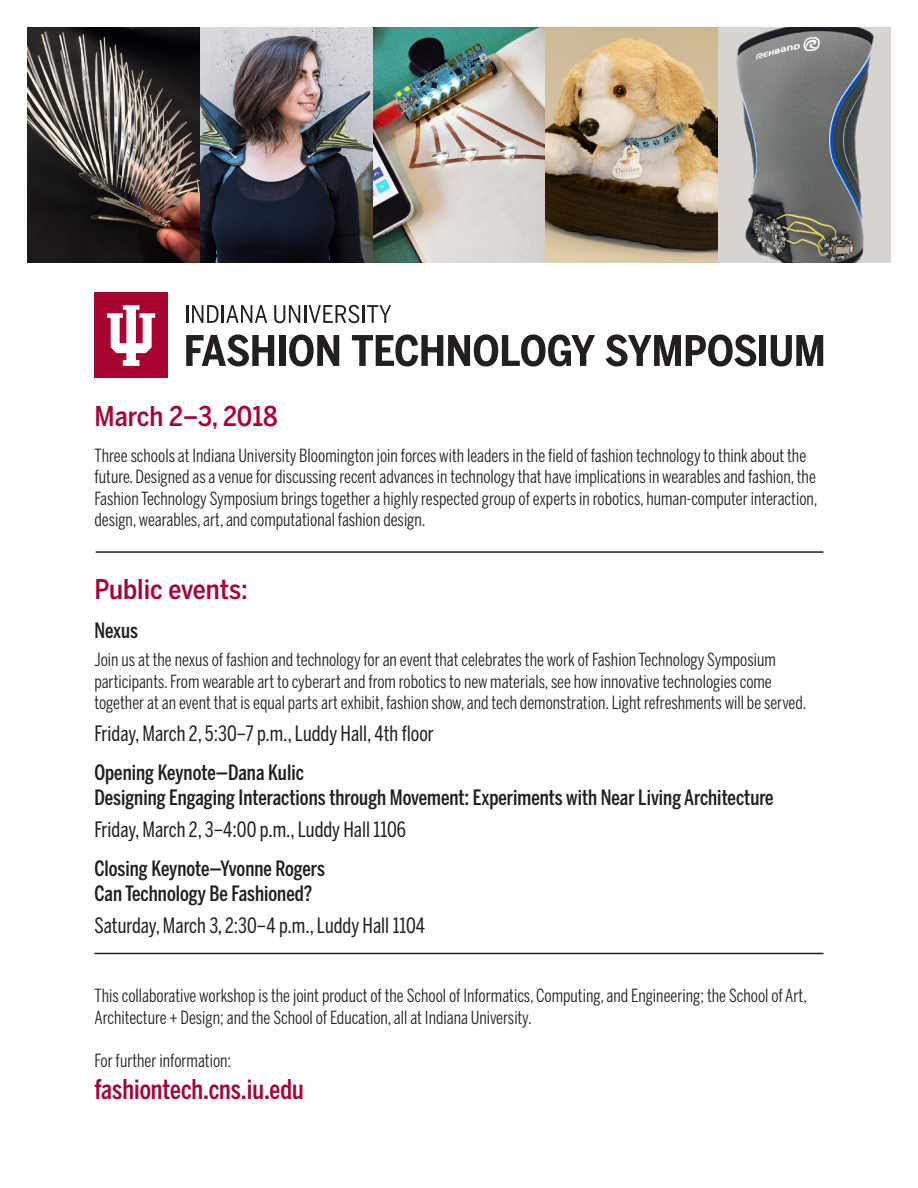
<style>
.page{position:relative;width:918px;height:1188px;background:#fff}
.page>*{position:absolute;margin:0;border:0;box-sizing:border-box;transform-origin:0 0}
.t1{font:500 27px "Benton Sans Cond";color:#a90332}
.t2{font:500 27px "Benton Sans Comp";color:#a90332}
.t3{font:500 21px/25.2px "Benton Sans Comp";color:#231f20}
.t4{font:21px "Benton Sans Comp";color:#231f20}
.t5{font:18px/21.6px "Benton Sans Comp";color:#231f20}
</style>
<div class="page">
<img style="left:27px;top:27px;width:691px;height:236px">
<div style="left:95px;top:293px;width:73px;height:85px;background:#a90332"></div>
<svg style="left:107px;top:305px;width:48px;height:61px"></svg>
<svg style="left:186px;top:305px;width:81px;height:18px"></svg>
<svg style="left:274px;top:305px;width:85px;height:18px"></svg>
<hr style="left:362px;top:305px;width:3px;height:18px;background:#231f20">
<svg style="left:367px;top:305px;width:24px;height:18px"></svg>
<svg style="left:186px;top:334px;width:88px;height:32px"></svg>
<div style="left:279px;top:335px;width:6px;height:31px;background:#231f20"></div>
<svg style="left:289px;top:334px;width:50px;height:33px"></svg>
<svg style="left:352px;top:334px;width:243px;height:33px"></svg>
<svg style="left:606px;top:334px;width:150px;height:33px"></svg>
<div style="left:760px;top:335px;width:6px;height:31px;background:#231f20"></div>
<svg style="left:771px;top:335px;width:52px;height:31px"></svg>
<hr style="left:96px;top:551px;width:728px;height:2px;background:#231f20">
<hr style="left:94px;top:953px;width:730px;height:1px;background:#231f20">
<svg style="left:718px;top:27px;width:173px;height:236px;background:#8f9090"></svg>
<p class="t1" style="left:94px;top:400px;width:185px">March 2–3, 2018</p>
<p class="t5" style="left:94px;top:444px;width:725px">Three schools at Indiana University Bloomington join forces with leaders in the field of fashion technology to think about the future. Designed as a venue for discussing recent advances in technology that have implications in wearables and fashion, the Fashion Technology Symposium brings together a highly respected group of experts in robotics, human-computer interaction, design, wearables, art, and computational fashion design.</p>
<p class="t1" style="left:94px;top:573px;width:155px">Public events:</p>
<p class="t3" style="left:94px;top:618px;width:45px">Nexus</p>
<p class="t5" style="left:94px;top:649px;width:714px">Join us at the nexus of fashion and technology for an event that celebrates the work of Fashion Technology Symposium participants. From wearable art to cyberart and from robotics to new materials, see how innovative technologies come together at an event that is equal parts art exhibit, fashion show, and tech demonstration. Light refreshments will be served.</p>
<p class="t4" style="left:94px;top:721px;width:341px">Friday, March 2, 5:30–7 p.m., Luddy Hall, 4th floor</p>
<p class="t3" style="left:94px;top:760px;width:681px">Opening Keynote—Dana Kulic<br>Designing Engaging Interactions through Movement: Experiments with Near Living Architecture</p>
<p class="t4" style="left:94px;top:817px;width:313px">Friday, March 2, 3–4:00 p.m., Luddy Hall 1106</p>
<p class="t3" style="left:94px;top:856px;width:232px">Closing Keynote—Yvonne Rogers<br>Can Technology Be Fashioned?</p>
<p class="t4" style="left:94px;top:913px;width:332px">Saturday, March 3, 2:30–4 p.m., Luddy Hall 1104</p>
<p class="t5" style="left:94px;top:984px;width:714px">This collaborative workshop is the joint product of the School of Informatics, Computing, and Engineering; the School of Art,<br>Architecture + Design; and the School of Education, all at Indiana University.</p>
<p class="t5" style="left:94px;top:1049px;width:138px">For further information:</p>
<p class="t2" style="left:94px;top:1073px;width:211px">fashiontech.cns.iu.edu</p>
</div>
